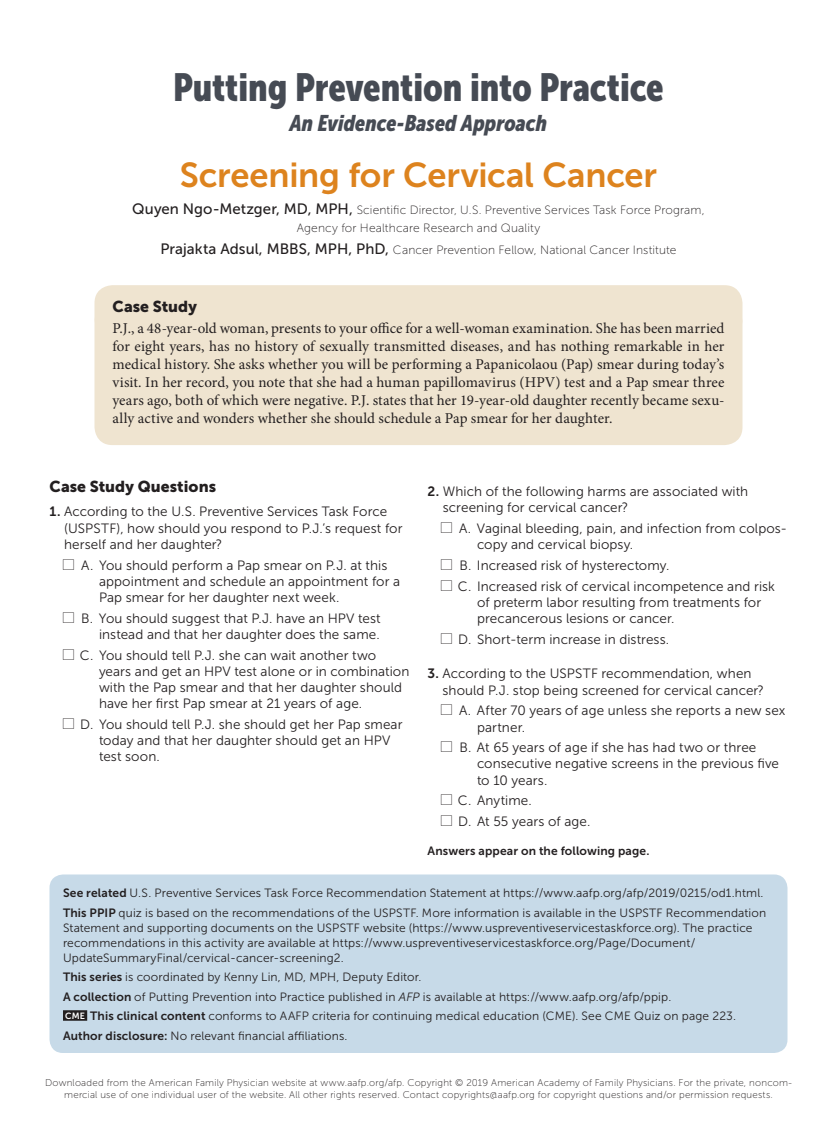
<style>
.page{position:relative;width:837px;height:1134px;background:#fff}
.page>*{position:absolute;margin:0;border:0;box-sizing:border-box;transform-origin:0 0}
.department_name{font:39px "Museo Sans Cond 900";letter-spacing:-.005em;color:#464b54}
.department_title{font:34.5px "Museo Sans 700";letter-spacing:-.005em;color:#dd831e}
.department_tagline{font:italic 22.5px "Museo Sans Cond 900";color:#464b54}
.head1{font:15.75px "Museo Sans 900";color:#231f20}
.t1{font:15px/18px "Minion Pro";color:#231f20;text-align:justify}
.quiz-answers{font:13.5px/16.2px "Museo Sans 300";letter-spacing:.005em;color:#231f20}
.quiz-question{font:13.5px/16.5px "Museo Sans 300";letter-spacing:.005em;color:#231f20}
.quiz-answers-last{font:13.5px/16.2px "Museo Sans 300";letter-spacing:.005em;color:#231f20}
.t2{font:italic 12.75px "Minion Pro";letter-spacing:.01em;color:#231f20}
.t3{font:italic 600 12.75px "Minion Pro";letter-spacing:.015em;color:#231f20}
.t4{font:12.75px "Minion Pro";letter-spacing:.03em;color:#231f20}
.blurb{font:12px/15px "Museo Sans 300";letter-spacing:.01em;color:#231f20}
.byline{font:12px/18px "Museo Sans 100";letter-spacing:.01em;color:#231f20;text-align:center}
.blurb_first{font:12px "Museo Sans 700";letter-spacing:.015em;color:#231f20}
.t5{font:9.75px/11.7px "Museo Sans 100";letter-spacing:.02em;color:#231f20;text-align:center}
.s1{font-family:"Museo Sans 500";font-size:15px}
.s2{font-family:"Museo Sans 700"}
.s3{font-style:italic}
.s4{font-family:"Museo Sans 700";font-size:9px;color:#fff}
.s5{font-family:"Museo Sans 900";font-weight:400;font-style:normal;font-size:15px}
</style>
<div class="page">
<div style="left:50px;top:874px;width:738px;height:179px;background:#c7dae8;border-radius:14px"></div>
<div style="left:63px;top:1010px;width:24px;height:11px;background:#231f20"></div>
<div style="left:94px;top:285px;width:648px;height:52px;background:#efe4d0;border-radius:18px"></div>
<div style="left:94px;top:304px;width:648px;height:141px;background:#efe4d0;border-radius:18px"></div>
<p class="department_name" style="left:173px;top:65px;width:492px">Putting Prevention into Practice</p>
<p class="department_tagline" style="left:290px;top:111px;width:259px">An Evidence-Based Approach</p>
<p class="department_title" style="left:180px;top:156px;width:479px">Screening for Cervical Cancer</p>
<p class="byline" style="left:132px;top:201px;width:574px"><span class="s1">Quyen Ngo-Metzger, MD, MPH,</span> Scientific Director, U.S. Preventive Services Task Force Program,<br>Agency for Healthcare Research and Quality</p>
<p class="byline" style="left:160px;top:241px;width:518px"><span class="s1">Prajakta Adsul, MBBS, MPH, PhD,</span> Cancer Prevention Fellow, National Cancer Institute</p>
<p class="head1" style="left:112px;top:298px;width:86px">Case Study</p>
<p class="t1" style="left:112px;top:319px;width:614px">P.J., a 48-year-old woman, presents to your office for a well-woman examination. She has been married for eight years, has no history of sexually transmitted diseases, and has nothing remarkable in her medical history. She asks whether you will be performing a Papanicolaou (Pap) smear during today’s visit. In her record, you note that she had a human papillomavirus (HPV) test and a Pap smear three years ago, both of which were negative. P.J. states that her 19-year-old daughter recently became sexu&shy;ally active and wonders whether she should schedule a Pap smear for her daughter.</p>
<p class="head1" style="left:50px;top:478px;width:168px">Case Study Questions</p>
<p class="quiz-question" style="left:64px;top:503px;width:340px;text-indent:-15px"><span class="s2">1.</span> According to the U.S. Preventive Services Task Force (USPSTF), how should you respond to P.J.’s request for herself and her daughter?</p>
<p class="quiz-answers" style="left:99px;top:557px;width:303px;text-indent:-18px">A. You should perform a Pap smear on P.J. at this appointment and schedule an appointment for a<br>Pap smear for her daughter next week.</p>
<p class="quiz-answers" style="left:81px;top:610px;width:301px;text-align:right">B. You should suggest that P.J. have an HPV test instead and that her daughter does the same.</p>
<p class="quiz-answers" style="left:99px;top:647px;width:312px;text-indent:-19px">C. You should tell P.J. she can wait another two years and get an HPV test alone or in combination with the Pap smear and that her daughter should have her first Pap smear at 21 years of age.</p>
<p class="quiz-answers-last" style="left:99px;top:716px;width:305px;text-indent:-19px">D. You should tell P.J. she should get her Pap smear today and that her daughter should get an HPV test soon.</p>
<p class="quiz-question" style="left:443px;top:483px;width:307px;text-indent:-15px"><span class="s2">2.</span> Which of the following harms are associated with screening for cervical cancer?</p>
<p class="quiz-answers" style="left:477px;top:520px;width:312px;text-indent:-18px">A. Vaginal bleeding, pain, and infection from colpos&shy;copy and cervical biopsy.</p>
<p class="quiz-answers" style="left:459px;top:557px;width:212px">B. Increased risk of hysterectomy.</p>
<p class="quiz-answers" style="left:477px;top:578px;width:300px;text-indent:-19px">C. Increased risk of cervical incompetence and risk of preterm labor resulting from treatments for precancerous lesions or cancer.</p>
<p class="quiz-answers-last" style="left:458px;top:631px;width:213px">D. Short-term increase in distress.</p>
<p class="quiz-question" style="left:443px;top:665px;width:323px;text-indent:-15px"><span class="s2">3.</span> According to the USPSTF recommendation, when should P.J. stop being screened for cervical cancer?</p>
<p class="quiz-answers" style="left:477px;top:703px;width:310px;text-indent:-18px">A. After 70 years of age unless she reports a new sex partner.</p>
<p class="quiz-answers" style="left:477px;top:740px;width:304px;text-indent:-18px">B. At 65 years of age if she has had two or three consecutive negative screens in the previous five to 10 years.</p>
<p class="quiz-answers" style="left:458px;top:793px;width:76px">C. Anytime.</p>
<p class="quiz-answers" style="left:458px;top:813px;width:134px">D. At 55 years of age.</p>
<p class="blurb_first" style="left:428px;top:844px;width:224px">Answers appear on the following page.</p>
<p class="blurb" style="left:63px;top:885px;width:702px"><span class="s2">See related</span> U.S. Preventive Services Task Force Recommendation Statement at https://www.aafp.org/afp/2019/0215/od1.html.</p>
<p class="blurb" style="left:63px;top:905px;width:705px"><span class="s2">This PPIP</span> quiz is based on the recommendations of the USPSTF. More information is available in the USPSTF Recommendation Statement and supporting documents on the USPSTF website (https://www.uspreventiveservicestaskforce.org). The practice recommendations in this activity are available at https://www.uspreventiveservicestaskforce.org/Page/Document/ UpdateSummaryFinal/cervical-cancer-screening2.</p>
<p class="blurb" style="left:63px;top:969px;width:360px"><span class="s2">This series</span> is coordinated by Kenny Lin, MD, MPH, Deputy Editor.</p>
<p class="blurb" style="left:63px;top:989px;width:610px"><span class="s2">A collection</span> of Putting Prevention into Practice published in <span class="s3">AFP</span> is available at https://www.aafp.org/afp/ppip.</p>
<p class="blurb" style="left:65px;top:1008px;width:673px"><span class="s4">CME</span> <span class="s2">This clinical content</span> conforms to AAFP criteria for continuing medical education (CME). See CME Quiz on page 223.</p>
<p class="blurb" style="left:63px;top:1028px;width:286px"><span class="s2">Author disclosure:</span> No relevant financial affiliations.</p>
<p class="t5" style="left:45px;top:1077px;width:748px">Downloaded from the American Family Physician website at www.aafp.org/afp. Copyright © 2019 American Academy of Family Physicians. For the private, noncom&shy;mercial use of one individual user of the website. All other rights reserved. Contact copyrights@aafp.org for copyright questions and/or permission requests.</p>
<p class="t2" style="left:50px;top:1078px;width:220px">February 15, 2019 ◆ Volume 99, Number 4</p>
<p class="t4" style="left:353px;top:1078px;width:96px">www.aafp.org/afp</p>
<p class="t3" style="left:607px;top:1077px;width:182px">American Family Physician <span class="s5">253</span></p>
</div>
